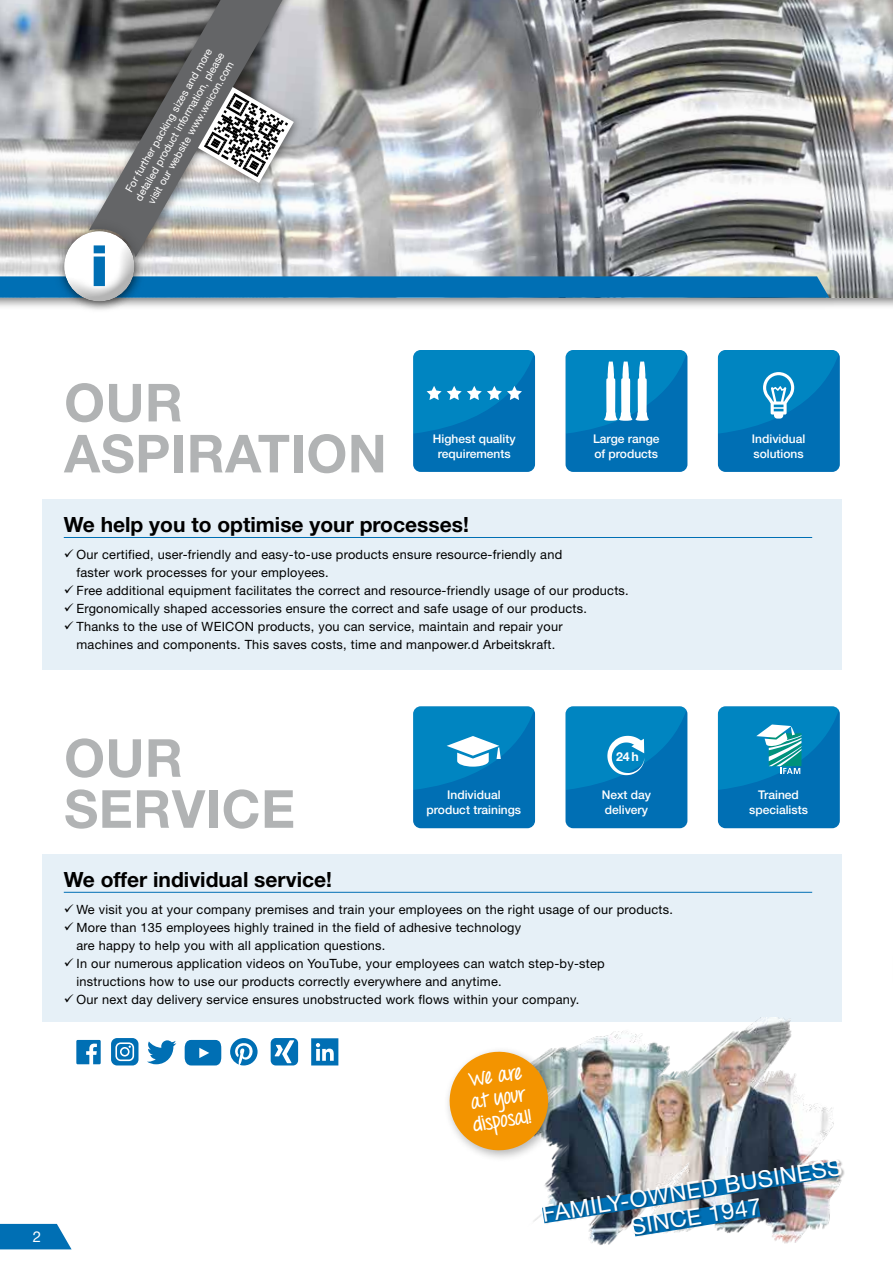
<style>
.page{position:relative;width:893px;height:1263px;background:#fff}
.page>*{position:absolute;margin:0;border:0;box-sizing:border-box;transform-origin:0 0}
.t1{font:900 57px "Helvetica Neue";color:#006fb4}
.t2{font:700 52.5px/51px "Helvetica Neue";letter-spacing:.01em;color:#b1b3b4}
.t3{font:23.25px/26.4px "Helvetica Neue";color:#fff;text-align:center}
.t4{font:700 21px "Helvetica Neue";color:#000}
.t5{font:700 19.05px/22.5px "Throw My Hands Upinthe Air";color:#fff}
.t6{font:15px "Helvetica Neue";color:#fff}
.t7{font:12.75px/18px "Helvetica Neue";letter-spacing:.02em;color:#000}
.t8{font:700 12.3px "Helvetica Neue";color:#fff}
.t9{font:500 12px/15px "Helvetica Neue";color:#fff;text-align:center}
.t10{font:10.5px/12.6px "Helvetica Neue";color:#fff;text-align:center}
</style>
<div class="page">
<svg style="left:0;top:1224px;width:72px;height:25px;background:#1b7ebc"></svg>
<div style="left:413px;top:350px;width:122px;height:122px;background:#006fb4;border-radius:8px"></div>
<div style="left:566px;top:350px;width:121px;height:122px;background:#006fb4;border-radius:8px"></div>
<svg style="left:413px;top:350px;width:121px;height:84px"></svg>
<div style="left:0;top:0;width:893px;height:310px;background:#000;opacity:.5"></div>
<img style="left:0;top:0;width:893px;height:298px">
<svg style="left:0;top:276px;width:829px;height:22px;background:#0772b4"></svg>
<div style="left:43px;top:499px;width:799px;height:171px;background:#e6f0f7"></div>
<hr style="left:64px;top:537px;width:748px;height:1px;background:#006fb4">
<div style="left:43px;top:854px;width:799px;height:167px;background:#e6f0f7"></div>
<hr style="left:64px;top:892px;width:748px;height:1px;background:#006fb4">
<div style="left:565px;top:706px;width:122px;height:122px;background:#006fb4;border-radius:8px"></div>
<img style="left:526px;top:1018px;width:319px;height:227px">
<div style="left:542px;top:1158px;width:302px;height:79px;background:#000;opacity:.3"></div>
<div style="left:444px;top:1046px;width:116px;height:116px;background:#000;opacity:.3"></div>
<svg style="left:446px;top:1048px;width:105px;height:105px"></svg>
<svg style="left:566px;top:706px;width:120px;height:84px"></svg>
<div style="left:718px;top:350px;width:122px;height:122px;background:#006fb4;border-radius:8px"></div>
<svg style="left:718px;top:350px;width:121px;height:84px"></svg>
<svg style="left:76px;top:1040px;width:25px;height:24px"></svg>
<svg style="left:147px;top:1040px;width:29px;height:24px"></svg>
<svg style="left:185px;top:1040px;width:36px;height:25px"></svg>
<svg style="left:311px;top:1038px;width:27px;height:27px"></svg>
<svg style="left:111px;top:1038px;width:27px;height:27px"></svg>
<svg style="left:230px;top:1038px;width:28px;height:27px"></svg>
<svg style="left:271px;top:1038px;width:27px;height:27px"></svg>
<svg style="left:566px;top:350px;width:120px;height:84px"></svg>
<div style="left:413px;top:706px;width:122px;height:122px;background:#006fb4;border-radius:8px"></div>
<svg style="left:413px;top:706px;width:121px;height:84px"></svg>
<div style="left:718px;top:706px;width:122px;height:122px;background:#006fb4;border-radius:8px"></div>
<svg style="left:718px;top:706px;width:121px;height:84px"></svg>
<div style="left:57px;top:0;width:286px;height:312px;background:#000;opacity:.5"></div>
<svg style="left:89px;top:0;width:244px;height:257px;background:#949495"></svg>
<div style="left:50px;top:217px;width:98px;height:98px;background:#000;opacity:.25"></div>
<div style="left:63px;top:229px;width:73px;height:50px;background:#fff;opacity:.45"></div>
<div style="left:63px;top:240px;width:73px;height:63px;background:#000;opacity:.3"></div>
<h1 class="t1" style="left:90px;top:232px;width:19px">i</h1>
<p class="t10" style="left:121px;top:190px;width:171px;rotate:-60deg">For further packing sizes and more detailed product information, please visit our website www.weicon.com</p>
<h2 class="t2" style="left:64px;top:376px;width:324px">OUR<br>ASPIRATION</h2>
<p class="t9" style="left:433px;top:431px;width:84px">Highest quality requirements</p>
<p class="t9" style="left:593px;top:431px;width:68px;text-align:left">Large range of products</p>
<h3 class="t4" style="left:64px;top:511px;width:407px">We help you to optimise your processes!</h3>
<p class="t7" style="left:77px;top:546px;width:487px;text-indent:-13px">✓ Our certified, user-friendly and easy-to-use products ensure resource-friendly and faster work processes for your employees.</p>
<p class="t7" style="left:64px;top:582px;width:566px">✓ Free additional equipment facilitates the correct and resource-friendly usage of our products.</p>
<p class="t7" style="left:64px;top:600px;width:525px">✓ Ergonomically shaped accessories ensure the correct and safe usage of our products.</p>
<p class="t7" style="left:64px;top:618px;width:500px;text-align:center">✓ Thanks to the use of WEICON products, you can service, maintain and repair your machines and components. This saves costs, time and manpower.d Arbeitskraft.</p>
<p class="t9" style="left:752px;top:431px;width:55px;text-align:left">Individual solutions</p>
<h2 class="t2" style="left:64px;top:731px;width:232px">OUR<br>SERVICE</h2>
<h3 class="t4" style="left:64px;top:866px;width:270px">We offer individual service!</h3>
<p class="t8" style="left:616px;top:749px;width:24px">24h</p>
<p class="t9" style="left:427px;top:787px;width:96px">Individual product trainings</p>
<p class="t9" style="left:749px;top:787px;width:60px">Trained specialists</p>
<p class="t9" style="left:602px;top:787px;width:51px;text-align:left">Next day delivery</p>
<p class="t7" style="left:64px;top:900px;width:611px">✓ We visit you at your company premises and train your employees on the right usage of our products.</p>
<p class="t7" style="left:77px;top:918px;width:446px;text-indent:-13px">✓ More than 135 employees highly trained in the field of adhesive technology are happy to help you with all application questions.</p>
<p class="t7" style="left:77px;top:954px;width:530px;text-indent:-13px">✓ In our numerous application videos on YouTube, your employees can watch step-by-step instructions how to use our products correctly everywhere and anytime.</p>
<p class="t7" style="left:64px;top:990px;width:517px">✓ Our next day delivery service ensures unobstructed work flows within your company.</p>
<p class="t6" style="left:33px;top:1228px;width:10px">2</p>
<h3 class="t5" style="left:465px;top:1070px;width:60px;rotate:-8deg">We are at your disposal!</h3>
<h3 class="t3" style="left:540px;top:1200px;width:305px;rotate:-9deg">FAMILY-OWNED BUSINESS<br>SINCE 1947</h3>
</div>
